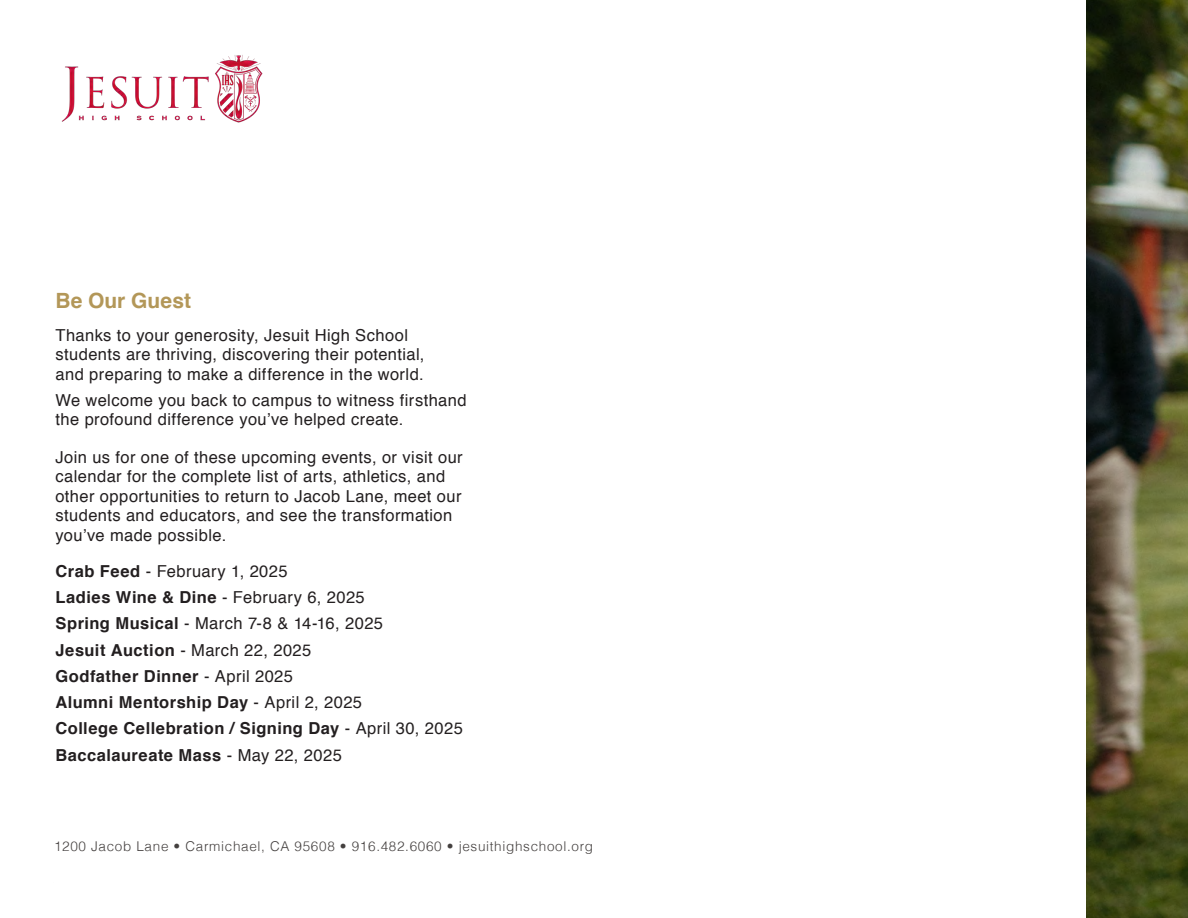
<style>
.page{position:relative;width:1188px;height:918px;background:#fff}
.page>*{position:absolute;margin:0;border:0;box-sizing:border-box;transform-origin:0 0}
.BODY_COPY{font:700 21px "Helvetica";color:#b39758}
.letter{font:16.5px/19.5px "Helvetica";letter-spacing:.025em;color:#231f20}
.letter-2{font:700 16.5px "Helvetica";letter-spacing:.03em;color:#231f20}
.t1{font:300 13.5px "Helvetica";letter-spacing:.05em;color:#44403f}
.s1{font-weight:700}
.s2{font-weight:400}
</style>
<div class="page">
<img style="left:1087px;top:0;width:101px;height:918px">
<img style="left:61px;top:55px;width:202px;height:68px">
<p class="BODY_COPY" style="left:56px;top:283px;width:137px">Be Our Guest</p>
<p class="letter" style="left:56px;top:325px;width:371px">Thanks to your generosity, Jesuit High School students are thriving, discovering their potential, and preparing to make a difference in the world.</p>
<p class="letter" style="left:56px;top:391px;width:413px">We welcome you back to campus to witness firsthand the profound difference you’ve helped create.</p>
<p class="letter" style="left:56px;top:448px;width:409px">Join us for one of these upcoming events, or visit our calendar for the complete list of arts, athletics, and other opportunities to return to Jacob Lane, meet our students and educators, and see the transformation you’ve made possible.</p>
<p class="letter" style="left:56px;top:562px;width:234px"><span class="s1">Crab Feed</span> - February 1, 2025</p>
<p class="letter-2" style="left:56px;top:584px;width:311px">Ladies Wine &amp; Dine <span class="s2">- February 6, 2025</span></p>
<p class="letter" style="left:56px;top:614px;width:329px"><span class="s1">Spring Musical</span> - March 7-8 &amp; 14-16, 2025</p>
<p class="letter-2" style="left:56px;top:636px;width:257px">Jesuit Auction <span class="s2">- March 22, 2025</span></p>
<p class="letter-2" style="left:56px;top:663px;width:239px">Godfather Dinner <span class="s2">- April 2025</span></p>
<p class="letter-2" style="left:56px;top:689px;width:308px">Alumni Mentorship Day <span class="s2">- April 2, 2025</span></p>
<p class="letter-2" style="left:56px;top:715px;width:409px">College Cellebration / Signing Day <span class="s2">- April 30, 2025</span></p>
<p class="letter-2" style="left:56px;top:741px;width:288px">Baccalaureate Mass <span class="s2">- May 22, 2025</span></p>
<p class="t1" style="left:54px;top:835px;width:541px">1200 Jacob Lane • Carmichael, CA 95608 • 916.482.6060 • jesuithighschool.org</p>
</div>
